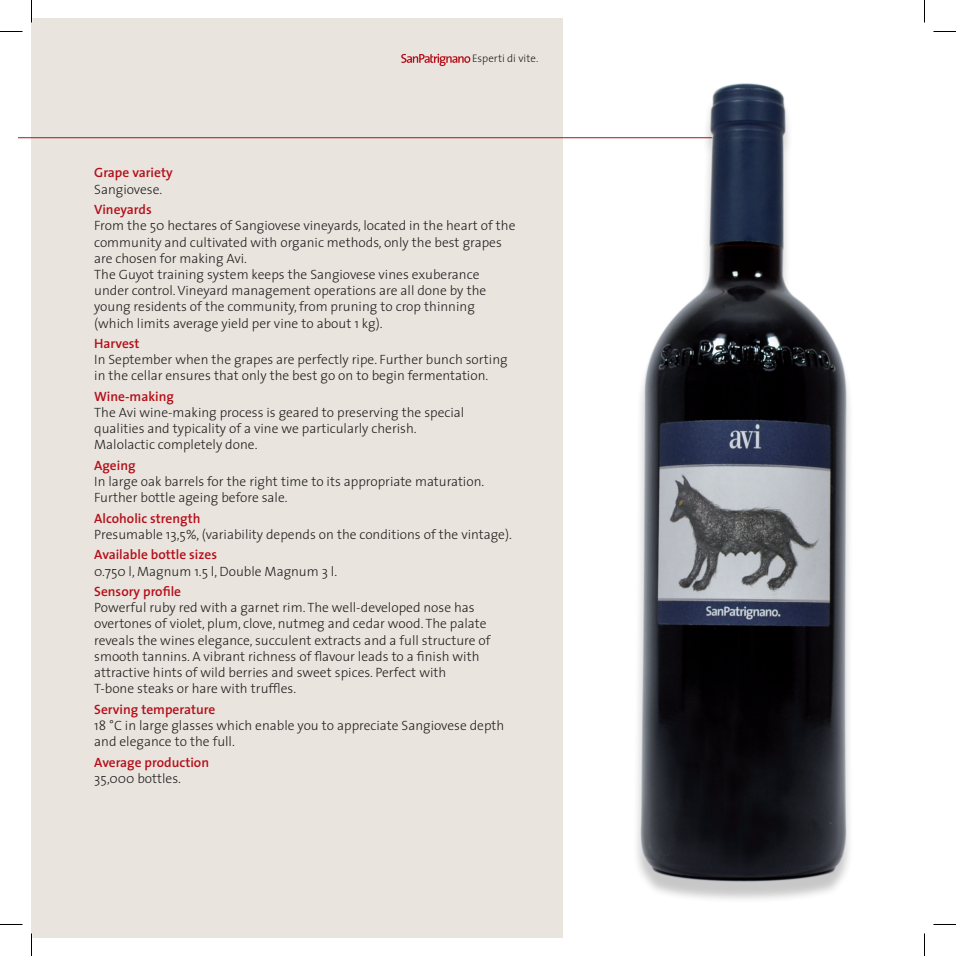
<style>
.page{position:relative;width:956px;height:956px;background:#fff}
.page>*{position:absolute;margin:0;border:0;box-sizing:border-box;transform-origin:0 0}
.t1{font:300 13.5px/16.2px "The Sans";color:#231f20}
.t2{font:600 13.5px "The Sans";color:#b50e1a}
.t3{font:300 10.95px "The Sans";color:#231f20}
</style>
<div class="page">
<div style="left:32px;top:19px;width:531px;height:918px;background:#e9e5de"></div>
<svg style="left:401px;top:54px;width:69px;height:12px"></svg>
<hr style="left:19px;top:137px;width:701px;height:1px;background:#b50e1a">
<img style="left:592px;top:83px;width:258px;height:817px">
<svg style="left:0;top:31px;width:22px;height:1px"></svg>
<svg style="left:933px;top:31px;width:23px;height:1px"></svg>
<svg style="left:0;top:924px;width:22px;height:1px"></svg>
<svg style="left:933px;top:924px;width:23px;height:1px"></svg>
<svg style="left:31px;top:0;width:1px;height:23px"></svg>
<svg style="left:31px;top:933px;width:1px;height:23px"></svg>
<svg style="left:924px;top:0;width:1px;height:23px"></svg>
<svg style="left:924px;top:933px;width:1px;height:23px"></svg>
<p class="t3" style="left:472px;top:50px;width:68px">Esperti di vite.</p>
<p class="t2" style="left:94px;top:162px;width:80px">Grape variety</p>
<p class="t1" style="left:94px;top:181px;width:70px">Sangiovese.</p>
<p class="t2" style="left:94px;top:198px;width:59px">Vineyards</p>
<p class="t1" style="left:94px;top:217px;width:423px">From the 50 hectares of Sangiovese vineyards, located in the heart of the community and cultivated with organic methods, only the best grapes are chosen for making Avi.<br>The Guyot training system keeps the Sangiovese vines exuberance under control. Vineyard management operations are all done by the young residents of the community, from pruning to crop thinning (which limits average yield per vine to about 1 kg).</p>
<p class="t2" style="left:94px;top:332px;width:47px">Harvest</p>
<p class="t1" style="left:94px;top:351px;width:415px">In September when the grapes are perfectly ripe. Further bunch sorting in the cellar ensures that only the best go on to begin fermentation.</p>
<p class="t2" style="left:94px;top:385px;width:81px">Wine-making</p>
<p class="t1" style="left:94px;top:404px;width:372px">The Avi wine-making process is geared to preserving the special qualities and typicality of a vine we particularly cherish.<br>Malolactic completely done.</p>
<p class="t2" style="left:94px;top:454px;width:43px">Ageing</p>
<p class="t1" style="left:94px;top:473px;width:392px">In large oak barrels for the right time to its appropriate maturation.<br>Further bottle ageing before sale.</p>
<p class="t2" style="left:94px;top:507px;width:108px">Alcoholic strength</p>
<p class="t1" style="left:94px;top:526px;width:419px">Presumable 13,5%, (variability depends on the conditions of the vintage).</p>
<p class="t2" style="left:94px;top:544px;width:124px">Available bottle sizes</p>
<p class="t1" style="left:94px;top:562px;width:244px">0.750 l, Magnum 1.5 l, Double Magnum 3 l.</p>
<p class="t2" style="left:94px;top:580px;width:88px">Sensory profile</p>
<p class="t1" style="left:94px;top:599px;width:398px">Powerful ruby red with a garnet rim. The well-developed nose has overtones of violet, plum, clove, nutmeg and cedar wood. The palate reveals the wines elegance, succulent extracts and a full structure of smooth tannins. A vibrant richness of flavour leads to a finish with attractive hints of wild berries and sweet spices. Perfect with<br>T-bone steaks or hare with truffles.</p>
<p class="t2" style="left:94px;top:698px;width:123px">Serving temperature</p>
<p class="t1" style="left:94px;top:717px;width:412px">18 °C in large glasses which enable you to appreciate Sangiovese depth and elegance to the full.</p>
<p class="t2" style="left:94px;top:751px;width:116px">Average production</p>
<p class="t1" style="left:94px;top:770px;width:88px">35,000 bottles.</p>
</div>
